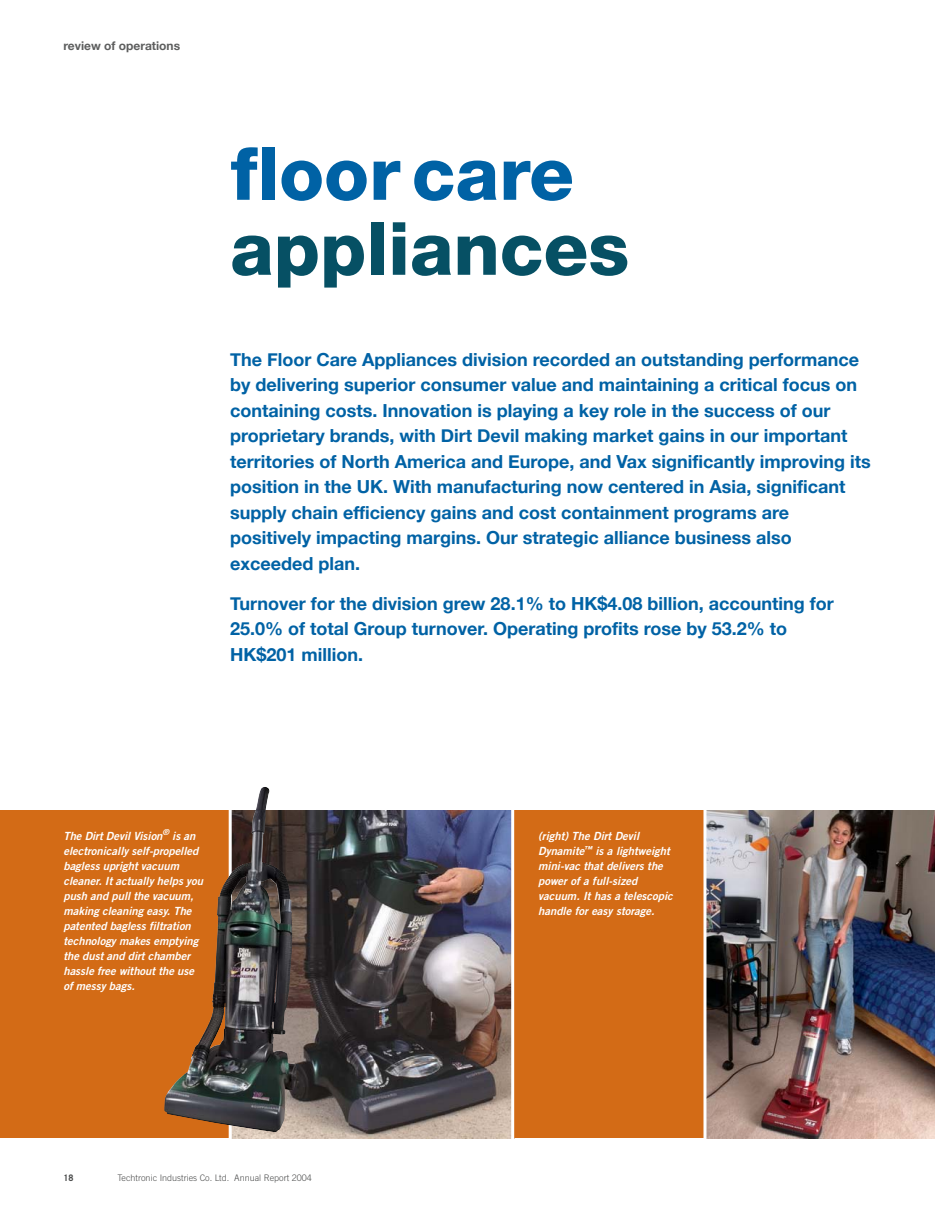
<style>
.page{position:relative;width:935px;height:1215px;background:#fff}
.page>*{position:absolute;margin:0;border:0;box-sizing:border-box;transform-origin:0 0}
.t1{font:800 73.5px "Helvetica Neue";color:#065064}
.t2{font:800 73.5px "Helvetica Neue";color:#0062a5}
.t3{font:700 18px/25.5px "Helvetica Neue";color:#0062a5}
.t4{font:700 12px "Helvetica Neue";color:#5d5e5e}
.t5{font:italic 11.25px/15px "Trade Gothic Bold Two";color:#fff}
.t6{font:300 9px "Trade Gothic";color:#4a4b4b}
.t7{font:700 9px "Trade Gothic";color:#4a4b4b}
.t8{font:italic 8.25px "Trade Gothic Bold Two";color:#fff}
</style>
<div class="page">
<img style="left:232px;top:811px;width:279px;height:327px">
<img style="left:706px;top:811px;width:228px;height:327px">
<div style="left:512px;top:811px;width:193px;height:327px;background:#d36b16"></div>
<div style="left:0;top:811px;width:230px;height:327px;background:#d36b16"></div>
<hr style="left:229px;top:790px;width:3px;height:369px;background:#fff">
<img style="left:262px;top:787px;width:23px;height:207px">
<hr style="left:511px;top:793px;width:3px;height:366px;background:#fff">
<hr style="left:703px;top:792px;width:3px;height:371px;background:#fff">
<p class="t4" style="left:63px;top:38px;width:118px">review of operations</p>
<h1 class="t2" style="left:230px;top:147px;width:345px">floor care</h1>
<h1 class="t1" style="left:230px;top:222px;width:400px">appliances</h1>
<p class="t3" style="left:230px;top:346px;width:642px">The Floor Care Appliances division recorded an outstanding performance by delivering superior consumer value and maintaining a critical focus on containing costs. Innovation is playing a key role in the success of our proprietary brands, with Dirt Devil making market gains in our important territories of North America and Europe, and Vax significantly improving its position in the UK. With manufacturing now centered in Asia, significant supply chain efficiency gains and cost containment programs are positively impacting margins. Our strategic alliance business also exceeded plan.</p>
<p class="t3" style="left:230px;top:590px;width:605px">Turnover for the division grew 28.1% to HK$4.08 billion, accounting for<br>25.0% of total Group turnover. Operating profits rose by 53.2% to<br>HK$201 million.</p>
<p class="t5" style="left:63px;top:830px;width:101px">The Dirt Devil Vision</p>
<p class="t8" style="left:162px;top:829px;width:8px">®</p>
<p class="t5" style="left:63px;top:830px;width:141px;text-indent:109px">is an electronically self-propelled bagless upright vacuum cleaner. It actually helps you push and pull the vacuum, making cleaning easy. The patented bagless filtration technology makes emptying the dust and dirt chamber hassle free without the use of messy bags.</p>
<p class="t5" style="left:538px;top:830px;width:136px">(right) The Dirt Devil<br>Dynamite<sup>™</sup> is a lightweight mini-vac that delivers the power of a full-sized vacuum. It has a telescopic handle for easy storage.</p>
<p class="t7" style="left:63px;top:1174px;width:12px">18</p>
<p class="t6" style="left:117px;top:1174px;width:196px">Techtronic Industries Co. Ltd. Annual Report 2004</p>
</div>
